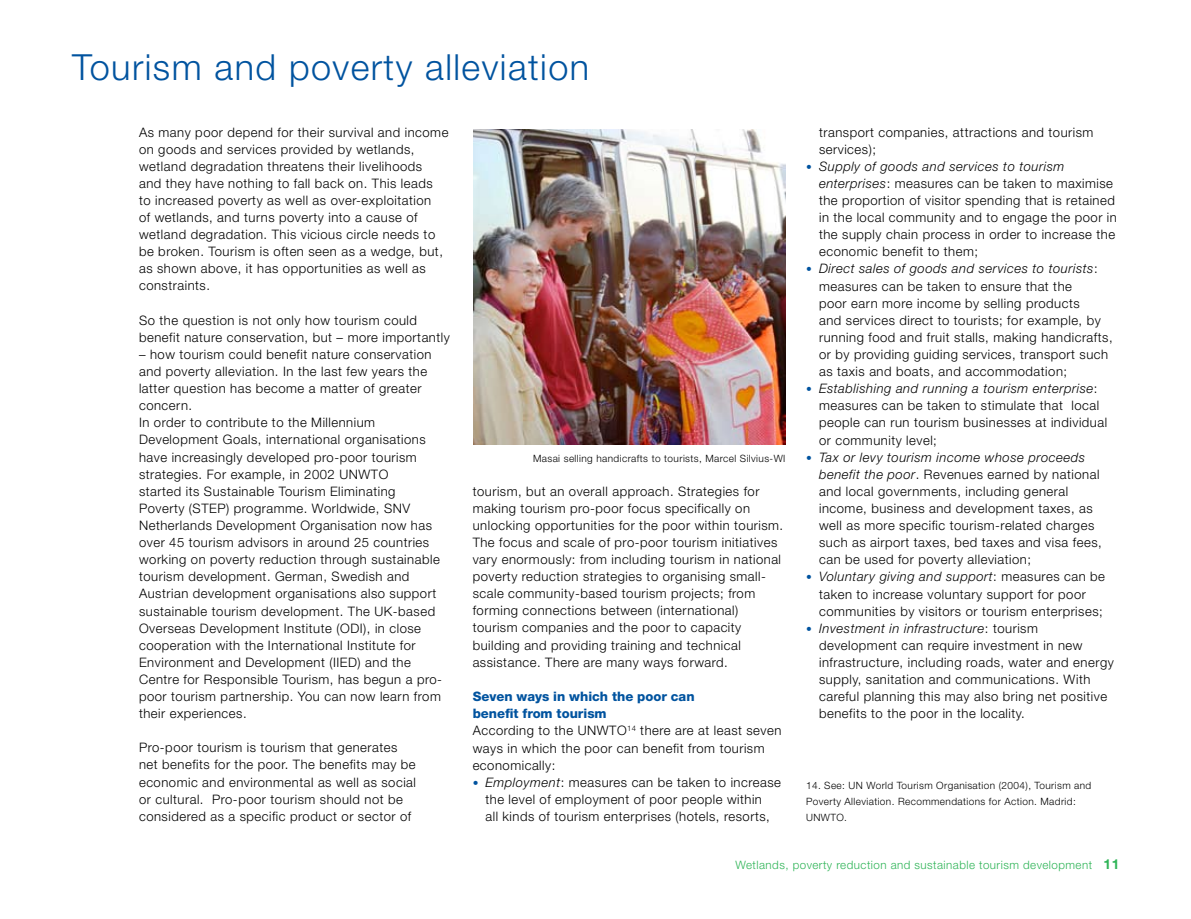
<style>
.page{position:relative;width:1191px;height:919px;background:#fff}
.page>*{position:absolute;margin:0;border:0;box-sizing:border-box;transform-origin:0 0}
.t1{font:300 36px "Helvetica Neue";letter-spacing:.04em;color:#00539f}
.t2{font:300 13.05px/17.1px "Helvetica Neue";letter-spacing:.04em;color:#000}
.t3{font:300 11.55px "Helvetica Neue";letter-spacing:.04em;color:#2fb457}
.t4{font:300 10.05px/15.9px "Helvetica Neue";letter-spacing:.04em;color:#000}
.s1{font-weight:800;color:#00539f}
.s2{font-size:11.55px;color:#00539f}
.s3{font-style:italic}
.s4{font-weight:700;font-size:13.8px}
</style>
<div class="page">
<img style="left:473px;top:130px;width:312px;height:314px">
<h1 class="t1" style="left:72px;top:45px;width:518px">Tourism and poverty alleviation</h1>
<p class="t2" style="left:139px;top:123px;width:311px">As many poor depend for their survival and income on goods and services provided by wetlands, wetland degradation threatens their livelihoods<br>and they have nothing to fall back on. This leads<br>to increased poverty as well as over-exploitation<br>of wetlands, and turns poverty into a cause of wetland degradation. This vicious circle needs to be broken. Tourism is often seen as a wedge, but, as shown above, it has opportunities as well as constraints.</p>
<p class="t2" style="left:139px;top:311px;width:312px">So the question is not only how tourism could benefit nature conservation, but – more importantly</p>
<p class="t2" style="left:139px;top:345px;width:304px">– how tourism could benefit nature conservation and poverty alleviation. In the last few years the latter question has become a matter of greater concern.<br>In order to contribute to the Millennium Development Goals, international organisations have increasingly developed pro-poor tourism strategies. For example, in 2002 UNWTO<br>started its Sustainable Tourism Eliminating Poverty (STEP) programme. Worldwide, SNV Netherlands Development Organisation now has over 45 tourism advisors in around 25 countries working on poverty reduction through sustainable tourism development. German, Swedish and Austrian development organisations also support sustainable tourism development. The UK-based Overseas Development Institute (ODI), in close cooperation with the International Institute for Environment and Development (IIED) and the Centre for Responsible Tourism, has begun a pro&shy;poor tourism partnership. You can now learn from their experiences.</p>
<p class="t2" style="left:139px;top:738px;width:278px">Pro-poor tourism is tourism that generates net benefits for the poor. The benefits may be economic and environmental as well as social or cultural. Pro-poor tourism should not be considered as a specific product or sector of</p>
<p class="t4" style="left:533px;top:450px;width:254px">Masai selling handicrafts to tourists, Marcel Silvius-WI</p>
<p class="t2" style="left:473px;top:482px;width:312px">tourism, but an overall approach. Strategies for making tourism pro-poor focus specifically on unlocking opportunities for the poor within tourism.<br>The focus and scale of pro-poor tourism initiatives vary enormously: from including tourism in national poverty reduction strategies to organising small&shy;scale community-based tourism projects; from forming connections between (international) tourism companies and the poor to capacity building and providing training and technical assistance. There are many ways forward.</p>
<p class="t2" style="left:473px;top:687px;width:310px"><span class="s1">Seven ways in which the poor can<br>benefit from tourism<br></span>According to the UNWTO<sup>14</sup> there are at least seven ways in which the poor can benefit from tourism economically:</p>
<p class="t2" style="left:472px;top:773px;width:310px;text-align:center"><span class="s2">•</span> <span class="s3">Employment</span>: measures can be taken to increase the level of employment of poor people within<br>all kinds of tourism enterprises (hotels, resorts,</p>
<p class="t2" style="left:819px;top:123px;width:276px">transport companies, attractions and tourism services);</p>
<p class="t2" style="left:819px;top:157px;width:299px;text-indent:-13px"><span class="s2">•</span> <span class="s3">Supply of goods and services to tourism enterprises</span>: measures can be taken to maximise the proportion of visitor spending that is retained in the local community and to engage the poor in the supply chain process in order to increase the economic benefit to them;</p>
<p class="t2" style="left:819px;top:260px;width:295px;text-indent:-13px"><span class="s2">•</span> <span class="s3">Direct sales of goods and services to tourists</span>: measures can be taken to ensure that the<br>poor earn more income by selling products<br>and services direct to tourists; for example, by running food and fruit stalls, making handicrafts, or by providing guiding services, transport such as taxis and boats, and accommodation;</p>
<p class="t2" style="left:819px;top:379px;width:290px;text-indent:-13px"><span class="s2">•</span> <span class="s3">Establishing and running a tourism enterprise</span>: measures can be taken to stimulate that local people can run tourism businesses at individual or community level;</p>
<p class="t2" style="left:819px;top:448px;width:284px;text-indent:-13px"><span class="s2">•</span> <span class="s3">Tax or levy tourism income whose proceeds benefit the poor</span>. Revenues earned by national and local governments, including general income, business and development taxes, as well as more specific tourism-related charges such as airport taxes, bed taxes and visa fees, can be used for poverty alleviation;</p>
<p class="t2" style="left:819px;top:568px;width:287px;text-indent:-13px"><span class="s2">•</span> <span class="s3">Voluntary giving and support</span>: measures can be taken to increase voluntary support for poor communities by visitors or tourism enterprises;</p>
<p class="t2" style="left:819px;top:619px;width:296px;text-indent:-13px"><span class="s2">•</span> <span class="s3">Investment in infrastructure</span>: tourism development can require investment in new infrastructure, including roads, water and energy supply, sanitation and communications. With careful planning this may also bring net positive benefits to the poor in the locality.</p>
<p class="t4" style="left:806px;top:777px;width:287px">14. See: UN World Tourism Organisation (2004), Tourism and<br>Poverty Alleviation. Recommendations for Action. Madrid:<br>UNWTO.</p>
<p class="t3" style="left:735px;top:858px;width:385px">Wetlands, poverty reduction and sustainable tourism development <span class="s4">11</span></p>
</div>
